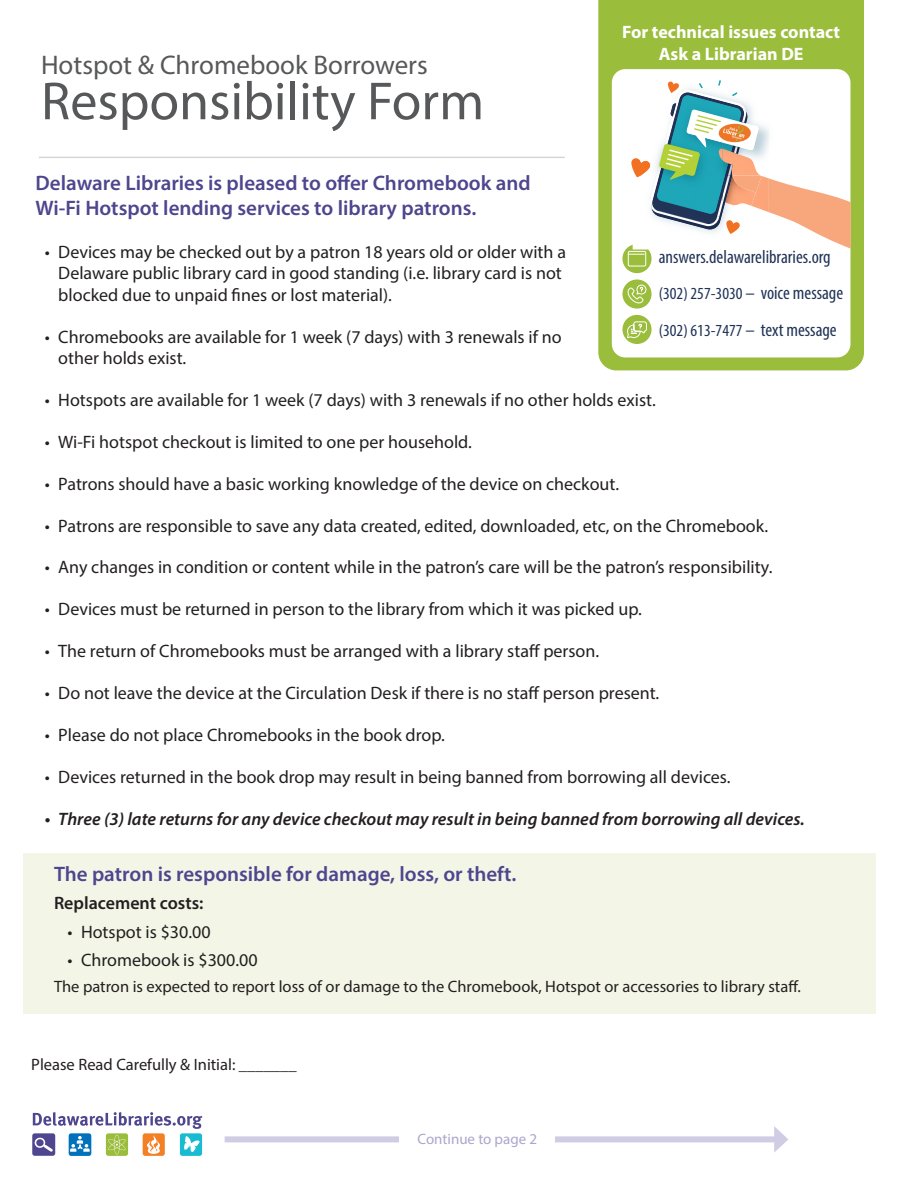
<style>
.page{position:relative;width:918px;height:1188px;background:#fff}
.page>*{position:absolute;margin:0;border:0;box-sizing:border-box;transform-origin:0 0}
.t1{font:54px "Myriad Pro";color:#57585a}
.t2{font:27px "Myriad Pro";color:#57585a}
.t3{font:600 21px/25.2px "Myriad Pro";color:#4e468e}
.t4{font:condensed 18.75px "Myriad Pro";color:#213357}
.t5{font:18px/21.6px "Myriad Pro";color:#231f20}
.t6{font:italic 600 18px "Myriad Pro";color:#231f20}
.t7{font:700 18px "Myriad Pro";color:#fff}
.t8{font:600 18px "Myriad Pro";color:#231f20}
.t9{font:condensed 16.95px "Myriad Pro";color:#213357}
.t10{font:16.5px "Myriad Pro";color:#231f20}
.t11{font:15px "Myriad Pro";color:#aba6cc}
.s1{font-size:18.75px}
</style>
<div class="page">
<div style="left:24px;top:853px;width:852px;height:161px;background:#f3f6e7"></div>
<div style="left:598px;top:0;width:266px;height:370px;background:#9abd3c"></div>
<hr style="left:39px;top:157px;width:526px;height:1px;background:#d5d6d8">
<div style="left:69px;top:1133px;width:22px;height:23px;background:#0072bc;border-radius:3px"></div>
<svg style="left:70px;top:1136px;width:20px;height:16px"></svg>
<div style="left:106px;top:1133px;width:22px;height:23px;background:#9abd3b;border-radius:2px"></div>
<svg style="left:108px;top:1135px;width:18px;height:19px"></svg>
<div style="left:143px;top:1133px;width:22px;height:23px;background:#f48026;border-radius:2px"></div>
<svg style="left:147px;top:1135px;width:13px;height:19px"></svg>
<div style="left:32px;top:1133px;width:23px;height:23px;background:#4e468e;border-radius:2px"></div>
<svg style="left:34px;top:1137px;width:19px;height:15px"></svg>
<div style="left:180px;top:1133px;width:22px;height:23px;background:#18bbd0;border-radius:2px"></div>
<svg style="left:184px;top:1136px;width:16px;height:16px"></svg>
<svg style="left:33px;top:1112px;width:170px;height:17px"></svg>
<div style="left:225px;top:1136px;width:554px;height:6px;background:#cfcce3"></div>
<svg style="left:774px;top:1126px;width:14px;height:27px"></svg>
<div style="left:400px;top:1129px;width:155px;height:20px;background:#fff"></div>
<div style="left:612px;top:69px;width:238px;height:288px;background:#fff;border-radius:14px"></div>
<svg style="left:622px;top:244px;width:30px;height:29px"></svg>
<svg style="left:622px;top:279px;width:30px;height:30px"></svg>
<div style="left:622px;top:315px;width:30px;height:29px;background:#9abd3b;border-radius:50%"></div>
<svg style="left:627px;top:284px;width:20px;height:20px"></svg>
<svg style="left:627px;top:321px;width:20px;height:17px"></svg>
<svg style="left:630px;top:254px;width:14px;height:1px"></svg>
<div style="left:628px;top:251px;width:18px;height:15px;border:1px solid #fff"></div>
<svg style="left:769px;top:178px;width:82px;height:71px"></svg>
<img style="left:633px;top:244px;width:16px;height:6px">
<img style="left:762px;top:176px;width:7px;height:36px">
<svg style="left:631px;top:80px;width:131px;height:154px"></svg>
<p class="t2" style="left:41px;top:49px;width:388px">Hotspot &amp; Chromebook Borrowers</p>
<p class="t1" style="left:41px;top:68px;width:445px">Responsibility Form</p>
<p class="t3" style="left:36px;top:169px;width:497px">Delaware Libraries is pleased to offer Chromebook and<br>Wi-Fi Hotspot lending services to library patrons.</p>
<p class="t7" style="left:622px;top:21px;width:220px">For technical issues contact</p>
<p class="t7" style="left:659px;top:42px;width:146px">Ask a Librarian DE</p>
<p class="t5" style="left:58px;top:240px;width:509px;text-indent:-14px">• Devices may be checked out by a patron 18 years old or older with a<br>Delaware public library card in good standing (i.e. library card is not blocked due to unpaid fines or lost material).</p>
<p class="t5" style="left:58px;top:326px;width:505px;text-indent:-14px">• Chromebooks are available for 1 week (7 days) with 3 renewals if no other holds exist.</p>
<p class="t5" style="left:45px;top:389px;width:613px">• Hotspots are available for 1 week (7 days) with 3 renewals if no other holds exist.</p>
<p class="t5" style="left:45px;top:431px;width:429px">• Wi-Fi hotspot checkout is limited to one per household.</p>
<p class="t5" style="left:45px;top:473px;width:576px">• Patrons should have a basic working knowledge of the device on checkout.</p>
<p class="t5" style="left:45px;top:515px;width:725px">• Patrons are responsible to save any data created, edited, downloaded, etc, on the Chromebook.</p>
<p class="t5" style="left:45px;top:556px;width:729px">• Any changes in condition or content while in the patron’s care will be the patron’s responsibility.</p>
<p class="t5" style="left:45px;top:598px;width:599px">• Devices must be returned in person to the library from which it was picked up.</p>
<p class="t5" style="left:45px;top:640px;width:556px">• The return of Chromebooks must be arranged with a library staff person.</p>
<p class="t5" style="left:45px;top:682px;width:616px">• Do not leave the device at the Circulation Desk if there is no staff person present.</p>
<p class="t5" style="left:45px;top:724px;width:402px">• Please do not place Chromebooks in the book drop.</p>
<p class="t5" style="left:45px;top:766px;width:687px">• Devices returned in the book drop may result in being banned from borrowing all devices.</p>
<p class="t6" style="left:45px;top:807px;width:762px">• Three (3) late returns for any device checkout may result in being banned from borrowing all devices.</p>
<p class="t4" style="left:659px;top:245px;width:173px">answers.delawarelibraries.org</p>
<p class="t9" style="left:659px;top:283px;width:186px">(302) 257-3030 <span class="s1">– voice message</span></p>
<p class="t9" style="left:659px;top:320px;width:180px">(302) 613-7477 <span class="s1">– text message</span></p>
<p class="t3" style="left:54px;top:861px;width:464px">The patron is responsible for damage, loss, or theft.</p>
<p class="t8" style="left:54px;top:892px;width:151px">Replacement costs:</p>
<p class="t5" style="left:68px;top:920px;width:145px">• Hotspot is $30.00</p>
<p class="t5" style="left:68px;top:949px;width:192px">• Chromebook is $300.00</p>
<p class="t10" style="left:54px;top:977px;width:748px">The patron is expected to report loss of or damage to the Chromebook, Hotspot or accessories to library staff.</p>
<p class="t10" style="left:31px;top:1054px;width:267px">Please Read Carefully &amp; Initial: _______</p>
<p class="t11" style="left:418px;top:1130px;width:121px">Continue to page 2</p>
</div>
